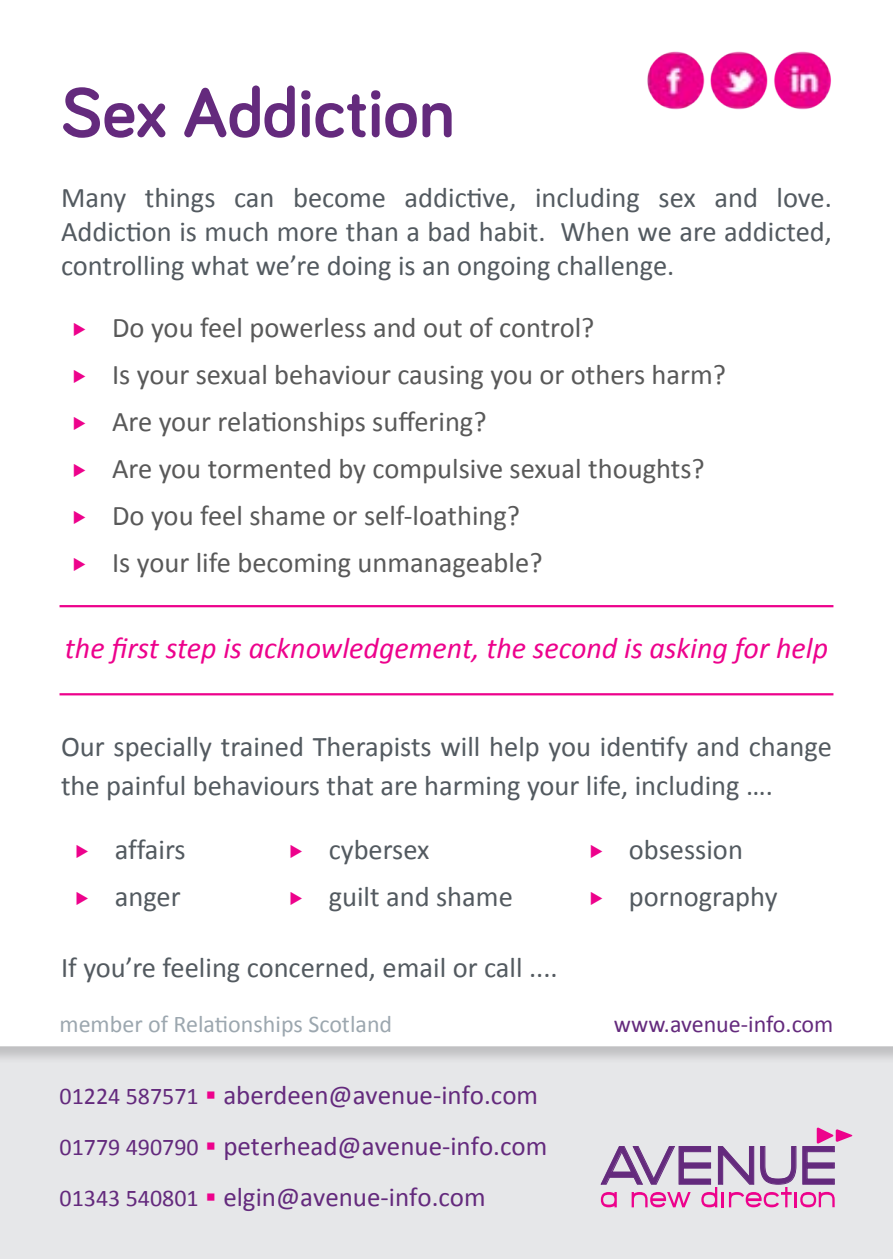
<style>
.page{position:relative;width:893px;height:1259px;background:#fff}
.page>*{position:absolute;margin:0;border:0;box-sizing:border-box;transform-origin:0 0}
.t1{font:700 72px "Bariol";color:#642a7d}
.t2{font:500 55.8px "SF Grandezza";letter-spacing:.01em;color:#642a7d;scale:.83 1}
.t3{font:italic 30px "Calibri";color:#ed028c}
.Pink_Bullets{font:28.5px/34.2px "Calibri";color:#535a60;text-align:justify}
.Pink_Bullets-2{font:28.5px "Calibri";color:#595959}
.t4{font:27px "Calibri";color:#642a7d}
.t5{font:24px "Calibri";color:#9ca7af}
.t6{font:24px "Calibri";color:#642a7d}
.s1{font-size:24px}
.s2{font-family:"Arial";font-weight:700;color:#ed028c}
</style>
<div class="page">
<div style="left:0;top:1046px;width:893px;height:213px;background:#e6e7e9"></div>
<svg style="left:600px;top:1127px;width:253px;height:80px"></svg>
<img style="left:647px;top:51px;width:184px;height:59px">
<hr style="left:60px;top:605px;width:773px;height:2px;background:#ed028c">
<hr style="left:60px;top:693px;width:773px;height:2px;background:#ed028c">
<p class="t1" style="left:61px;top:63px;width:395px">Sex Addiction</p>
<p class="Pink_Bullets" style="left:61px;top:179px;width:772px">Many things can become addictive, including sex and love.<br>Addiction is much more than a bad habit. When we are addicted, controlling what we’re doing is an ongoing challenge.</p>
<p class="Pink_Bullets-2" style="left:112px;top:310px;width:484px">Do you feel powerless and out of control?</p>
<p class="Pink_Bullets-2" style="left:112px;top:357px;width:616px">Is your sexual behaviour causing you or others harm?</p>
<p class="Pink_Bullets-2" style="left:112px;top:404px;width:376px">Are your relationships suffering?</p>
<p class="Pink_Bullets-2" style="left:112px;top:451px;width:594px">Are you tormented by compulsive sexual thoughts?</p>
<p class="Pink_Bullets-2" style="left:112px;top:498px;width:410px">Do you feel shame or self-loathing?</p>
<p class="Pink_Bullets-2" style="left:112px;top:545px;width:432px">Is your life becoming unmanageable?</p>
<p class="t3" style="left:65px;top:629px;width:765px">the first step is acknowledgement, the second is asking for help</p>
<p class="Pink_Bullets" style="left:61px;top:725px;width:772px;line-height:39px">Our specially trained Therapists will help you identify and change the painful behaviours that are harming your life, including ….</p>
<p class="Pink_Bullets" style="left:115px;top:831px;width:72px">affairs</p>
<p class="Pink_Bullets" style="left:115px;top:878px;width:67px">anger</p>
<p class="Pink_Bullets" style="left:329px;top:831px;width:102px">cybersex</p>
<p class="Pink_Bullets" style="left:329px;top:878px;width:186px">guilt and shame</p>
<p class="Pink_Bullets" style="left:61px;top:949px;width:498px">If you’re feeling concerned, email or call ....</p>
<p class="t5" style="left:60px;top:1008px;width:334px">member of Relationships Scotland</p>
<p class="t4" style="left:60px;top:1077px;width:480px"><span class="s1">01224 587571</span> <span class="s2">▪</span> aberdeen@avenue-info.com</p>
<p class="t4" style="left:60px;top:1128px;width:489px"><span class="s1">01779 490790</span> <span class="s2">▪</span> peterhead@avenue-info.com</p>
<p class="t4" style="left:60px;top:1179px;width:428px"><span class="s1">01343 540801</span> <span class="s2">▪</span> elgin@avenue-info.com</p>
<p class="Pink_Bullets" style="left:629px;top:831px;width:115px">obsession</p>
<p class="Pink_Bullets" style="left:629px;top:878px;width:150px">pornography</p>
<p class="t6" style="left:614px;top:1008px;width:221px">www.avenue-info.com</p>
<p class="t2" style="left:602px;top:1128px;width:286px">AVENUE</p>
</div>
